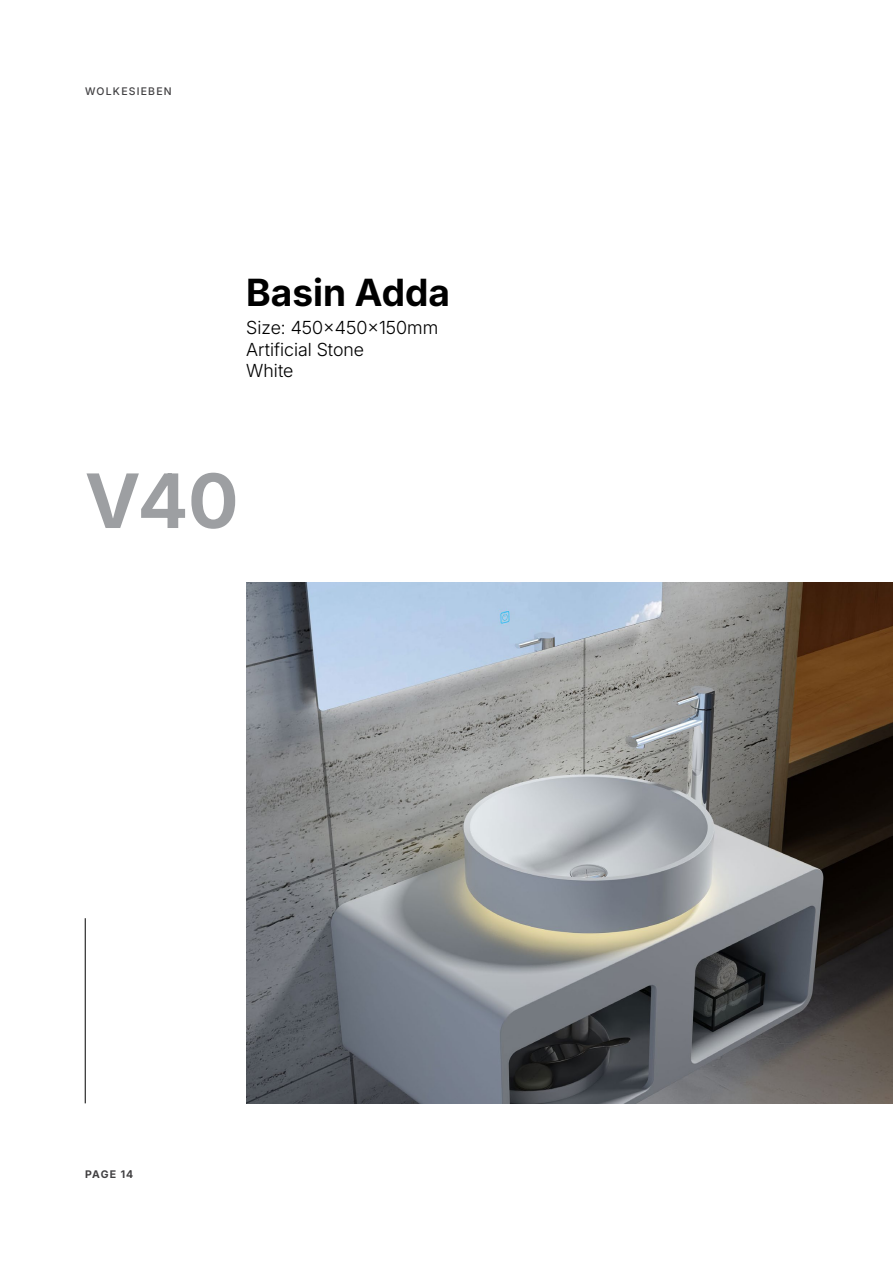
<style>
.page{position:relative;width:893px;height:1263px;background:#fff}
.page>*{position:absolute;margin:0;border:0;box-sizing:border-box;transform-origin:0 0}
.t1{font:700 75px "Inter 18 pt";color:#9d9fa2}
.t2{font:700 37.5px "Inter 18 pt";color:#000}
.t3{font:300 18px/21.6px "Inter 18 pt";color:#000}
.t4{font:500 10.5px "Inter 18 pt";letter-spacing:.115em;color:#414042}
.t5{font:700 10.5px "Inter 18 pt";letter-spacing:.085em;color:#414042}
</style>
<div class="page">
<img style="left:246px;top:582px;width:647px;height:521px">
<hr style="left:85px;top:918px;width:1px;height:185px;background:#000">
<p class="t4" style="left:85px;top:84px;width:88px">WOLKESIEBEN</p>
<h2 class="t2" style="left:246px;top:265px;width:205px">Basin Adda</h2>
<p class="t3" style="left:246px;top:316px;width:194px">Size: 450x450x150mm<br>Artificial Stone<br>White</p>
<h1 class="t1" style="left:85px;top:444px;width:155px">V40</h1>
<p class="t5" style="left:85px;top:1166px;width:50px">PAGE 14</p>
</div>
